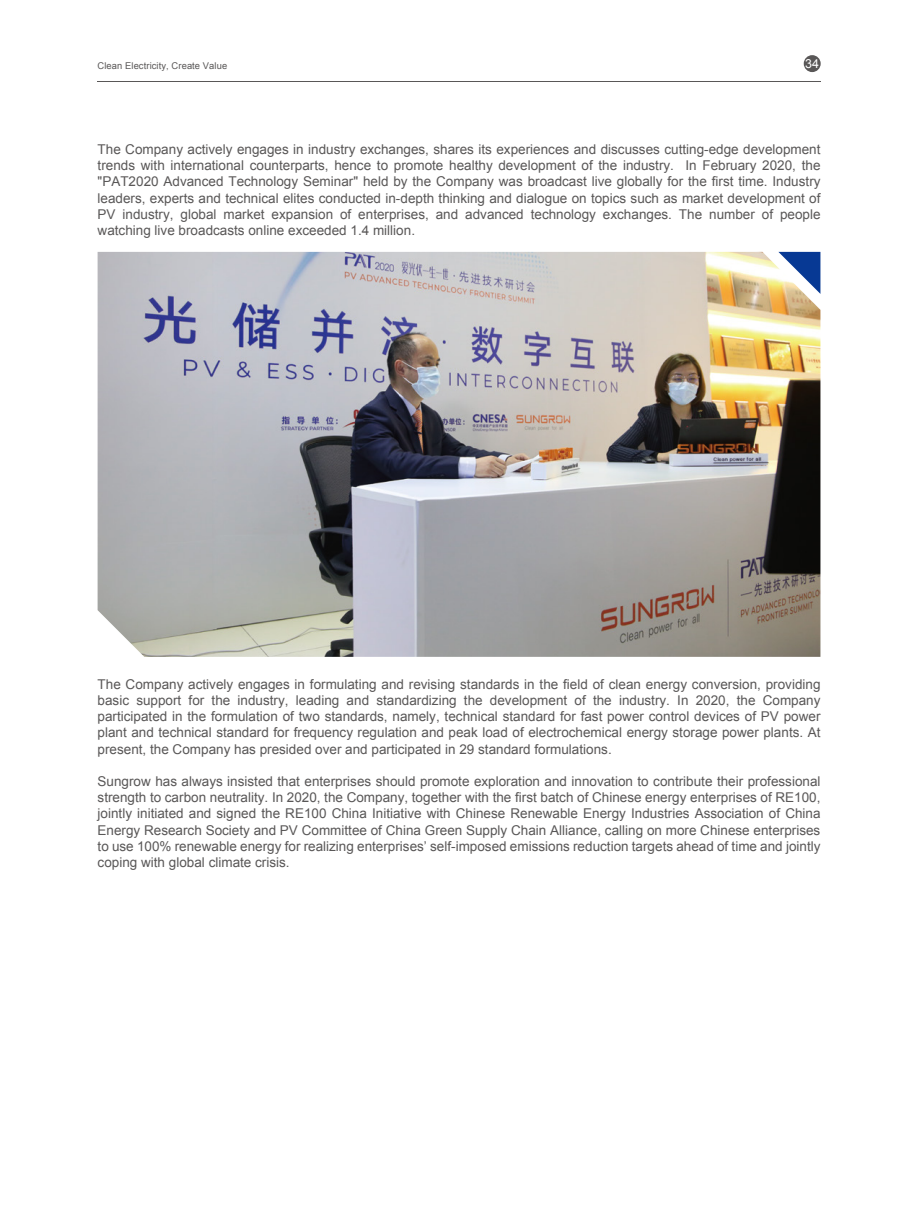
<style>
.page{position:relative;width:906px;height:1208px;background:#fff}
.page>*{position:absolute;margin:0;border:0;box-sizing:border-box;transform-origin:0 0}
.t1{font:13.5px/16.2px "Arial";color:#595757;text-align:justify}
.t2{font:12.45px "Arial";color:#fff}
.t3{font:9.3px "Arial";letter-spacing:.01em;color:#595757}
</style>
<div class="page">
<hr style="left:98px;top:81px;width:722px;height:1px;background:#595757">
<div style="left:803px;top:55px;width:17px;height:17px;background:#595757;border-radius:50%"></div>
<img style="left:98px;top:252px;width:722px;height:405px">
<svg style="left:778px;top:252px;width:42px;height:42px"></svg>
<p class="t3" style="left:98px;top:60px;width:131px">Clean Electricity, Create Value</p>
<p class="t2" style="left:805px;top:55px;width:15px">34</p>
<p class="t1" style="left:98px;top:141px;width:724px">The Company actively engages in industry exchanges, shares its experiences and discusses cutting-edge development trends with international counterparts, hence to promote healthy development of the industry. In February 2020, the "PAT2020 Advanced Technology Seminar" held by the Company was broadcast live globally for the first time. Industry leaders, experts and technical elites conducted in-depth thinking and dialogue on topics such as market development of PV industry, global market expansion of enterprises, and advanced technology exchanges. The number of people watching live broadcasts online exceeded 1.4 million.</p>
<p class="t1" style="left:98px;top:676px;width:724px">The Company actively engages in formulating and revising standards in the field of clean energy conversion, providing basic support for the industry, leading and standardizing the development of the industry. In 2020, the Company participated in the formulation of two standards, namely, technical standard for fast power control devices of PV power plant and technical standard for frequency regulation and peak load of electrochemical energy storage power plants. At present, the Company has presided over and participated in 29 standard formulations.</p>
<p class="t1" style="left:98px;top:773px;width:724px">Sungrow has always insisted that enterprises should promote exploration and innovation to contribute their professional strength to carbon neutrality. In 2020, the Company, together with the first batch of Chinese energy enterprises of RE100, jointly initiated and signed the RE100 China Initiative with Chinese Renewable Energy Industries Association of China Energy Research Society and PV Committee of China Green Supply Chain Alliance, calling on more Chinese enterprises to use 100% renewable energy for realizing enterprises’ self-imposed emissions reduction targets ahead of time and jointly coping with global climate crisis.</p>
</div>
